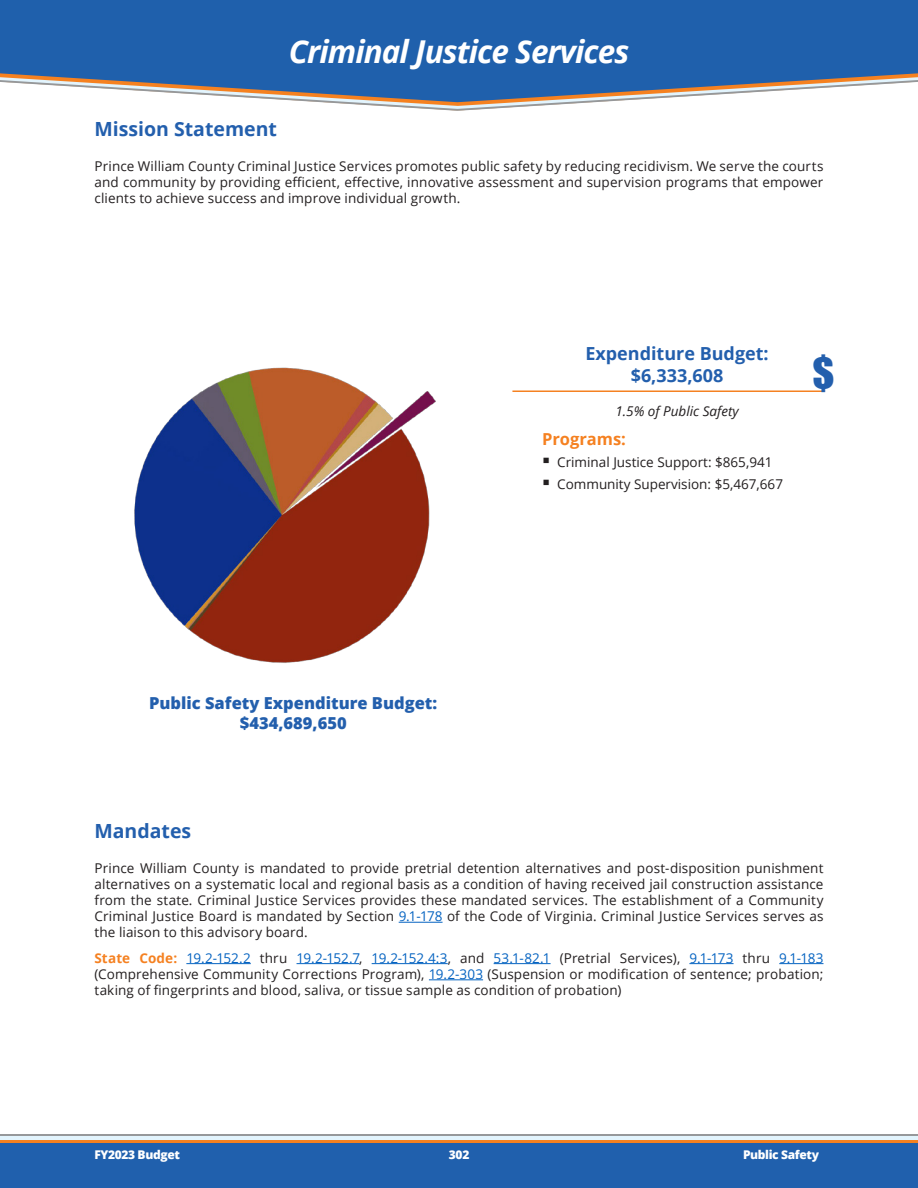
<style>
.page{position:relative;width:918px;height:1188px;background:#fff}
.page>*{position:absolute;margin:0;border:0;box-sizing:border-box;transform-origin:0 0}
.t1{font:40.35px "Impact";color:#235fad}
.Head_2{font:italic 700 31.5px "Open Sans";letter-spacing:-.03em;color:#fff}
.Heading_L1{font:700 19.5px "Open Sans";color:#235fad}
.EB_Heading{font:700 18px/21.6px "Open Sans";color:#235fad;text-align:center}
.t2{font:800 16.5px/19.8px "Open Sans";color:#235fad;text-align:center}
.EB_Heading_2{font:700 16.5px "Open Sans";color:#f58121}
.Body{font:13.5px/16.2px "Open Sans";letter-spacing:.01em;color:#231f20;text-align:justify}
.EB_Quote{font:italic 13.5px "Open Sans";color:#231f20}
.t3{font:13.2px "Calibri";color:#231f20}
.t4{font:800 12px "Open Sans";letter-spacing:-.03em;color:#fff}
.s1{color:#0563c1}
.s2{font-weight:700;color:#f58121}
</style>
<div class="page">
<div style="left:0;top:0;width:918px;height:68px;background:#1f60ac"></div>
<svg style="left:0;top:68px;width:918px;height:43px"></svg>
<div style="left:0;top:1135px;width:918px;height:53px;background:#2060ad"></div>
<div style="left:0;top:1135px;width:918px;height:8px;background:#f58120"></div>
<div style="left:0;top:1135px;width:918px;height:5px;background:#e2f4fd"></div>
<hr style="left:0;top:1135px;width:918px;height:1px;background:#96989a">
<hr style="left:512px;top:390px;width:312px;height:2px;background:#f58121">
<img style="left:134px;top:367px;width:302px;height:296px">
<hr style="left:399px;top:922px;width:44px;height:1px;background:#0563c1">
<hr style="left:186px;top:963px;width:65px;height:1px;background:#0563c1">
<hr style="left:297px;top:963px;width:62px;height:1px;background:#0563c1">
<hr style="left:372px;top:963px;width:76px;height:1px;background:#0563c1">
<hr style="left:494px;top:963px;width:57px;height:1px;background:#0563c1">
<hr style="left:689px;top:963px;width:45px;height:1px;background:#0563c1">
<hr style="left:779px;top:963px;width:44px;height:1px;background:#0563c1">
<hr style="left:429px;top:979px;width:54px;height:1px;background:#0563c1">
<p class="Head_2" style="left:289px;top:29px;width:342px">Criminal Justice Services</p>
<p class="Heading_L1" style="left:94px;top:116px;width:184px">Mission Statement</p>
<p class="Body" style="left:94px;top:157px;width:731px">Prince William County Criminal Justice Services promotes public safety by reducing recidivism. We serve the courts and community by providing efficient, effective, innovative assessment and supervision programs that empower clients to achieve success and improve individual growth.</p>
<p class="t2" style="left:149px;top:693px;width:290px">Public Safety Expenditure Budget: $434,689,650</p>
<p class="EB_Heading" style="left:585px;top:343px;width:185px">Expenditure Budget: $6,333,608</p>
<p class="EB_Quote" style="left:615px;top:402px;width:125px">1.5% of Public Safety</p>
<p class="EB_Heading_2" style="left:542px;top:427px;width:85px">Programs:</p>
<p class="Body" style="left:542px;top:454px;width:232px">▪ Criminal Justice Support: $865,941</p>
<p class="Body" style="left:542px;top:476px;width:243px">▪ Community Supervision: $5,467,667</p>
<h1 class="t1" style="left:812px;top:342px;width:24px">$</h1>
<p class="Heading_L1" style="left:94px;top:818px;width:98px">Mandates</p>
<p class="Body" style="left:94px;top:859px;width:731px">Prince William County is mandated to provide pretrial detention alternatives and post-disposition punishment alternatives on a systematic local and regional basis as a condition of having received jail construction assistance from the state. Criminal Justice Services provides these mandated services. The establishment of a Community Criminal Justice Board is mandated by Section <span class="s1">9.1-178</span> of the Code of Virginia. Criminal Justice Services serves as the liaison to this advisory board.</p>
<p class="Body" style="left:94px;top:949px;width:731px"><span class="s2">State Code:</span> <span class="s1">19.2-152.2</span> thru <span class="s1">19.2-152.7</span>, <span class="s1">19.2-152.4:3</span>, and <span class="s1">53.1-82.1</span> (Pretrial Services), <span class="s1">9.1-173</span> thru <span class="s1">9.1-183 </span>(Comprehensive Community Corrections Program), <span class="s1">19.2-303</span> (Suspension or modification of sentence; probation; taking of fingerprints and blood, saliva, or tissue sample as condition of probation)</p>
<p class="t3" style="left:254px;top:875px;width:132px">Criminal Justice Services</p>
<p class="t4" style="left:94px;top:1146px;width:87px">FY2023 Budget</p>
<p class="t4" style="left:449px;top:1146px;width:22px">302</p>
<p class="t4" style="left:743px;top:1146px;width:77px">Public Safety</p>
</div>
